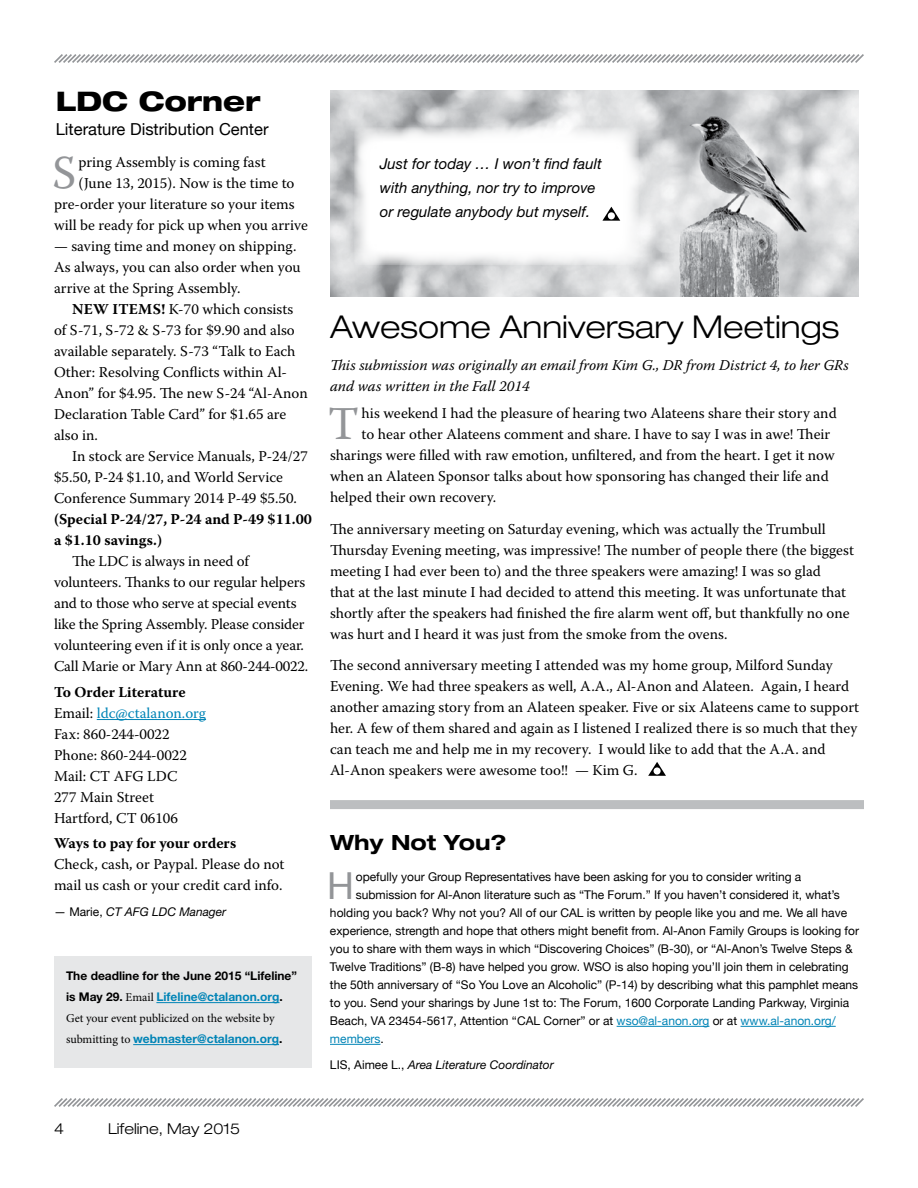
<style>
.page{position:relative;width:918px;height:1188px;background:#fff}
.page>*{position:absolute;margin:0;border:0;box-sizing:border-box;transform-origin:0 0}
.t1{font:46.8px "Warnock Pro";color:#939598}
.t2{font:37.2px "Helvetica Neue";color:#939598}
.t3{font:300 expanded 31.5px "Helvetica Neue";color:#000}
.t4{font:800 expanded 27px "Helvetica Neue";color:#000}
.t5{font:700 expanded 21px "Helvetica Neue";color:#000}
.t6{font:16.5px "Helvetica Neue";color:#000}
.t7{font:15px/21px "Warnock Pro";color:#000}
.t8{font:italic 15px/21px "Warnock Pro";color:#000}
.t9{font:italic 15px/24px "Helvetica Neue";color:#000}
.t10{font:700 15px/21px "Warnock Pro";color:#000}
.t11{font:300 expanded 15px "Helvetica Neue";color:#000}
.t12{font:12px "Helvetica Neue";color:#000}
.t13{font:700 12px/21px "Helvetica Neue";color:#000}
.t14{font:italic 12px "Helvetica Neue";color:#000}
.t15{font:12px "Minion Pro";letter-spacing:-.005em;color:#000}
.t16{font:700 12px "Helvetica Neue";color:#0084b6}
.t17{font:12px "Helvetica Neue";color:#0084b6}
.s1{font-weight:700}
.s2{color:#0084b6}
.s3{font-style:normal}
.s4{font-family:"Minion Pro";font-weight:400}
.s5{font-family:"Minion Pro";font-weight:400;color:#000}
.s6{color:#000}
</style>
<div class="page">
<svg style="left:54px;top:1098px;width:810px;height:9px"></svg>
<div style="left:54px;top:956px;width:258px;height:112px;background:#e6e7e8"></div>
<div style="left:330px;top:800px;width:534px;height:9px;background:#bcbec0"></div>
<hr style="left:97px;top:719px;width:109px;height:1px;background:#0084b6">
<svg style="left:54px;top:54px;width:810px;height:9px"></svg>
<img style="left:330px;top:91px;width:529px;height:205px">
<div style="left:354px;top:127px;width:285px;height:138px;background:#fff"></div>
<svg style="left:602px;top:207px;width:18px;height:14px"></svg>
<div style="left:608px;top:212px;width:7px;height:7px;background:#fff;border-radius:50%"></div>
<svg style="left:648px;top:762px;width:18px;height:14px"></svg>
<div style="left:654px;top:767px;width:7px;height:8px;background:#fff;border-radius:50%"></div>
<hr style="left:156px;top:1002px;width:124px;height:1px;background:#0084b6">
<hr style="left:133px;top:1044px;width:146px;height:1px;background:#0084b6">
<hr style="left:617px;top:1026px;width:92px;height:1px;background:#0084b6">
<hr style="left:741px;top:1026px;width:95px;height:1px;background:#0084b6">
<hr style="left:330px;top:1044px;width:50px;height:1px;background:#0084b6">
<h3 class="t4" style="left:56px;top:84px;width:206px">LDC Corner</h3>
<p class="t6" style="left:56px;top:120px;width:214px">Literature Distribution Center</p>
<h1 class="t1" style="left:52px;top:145px;width:25px">S</h1>
<p class="t7" style="left:78px;top:151px;width:189px">pring Assembly is coming fast</p>
<p class="t7" style="left:78px;top:172px;width:218px">(June 13, 2015). Now is the time to</p>
<p class="t7" style="left:54px;top:193px;width:242px">pre-order your literature so your items</p>
<p class="t7" style="left:54px;top:214px;width:255px">will be ready for pick up when you arrive</p>
<p class="t7" style="left:54px;top:235px;width:248px">— saving time and money on shipping.<br>As always, you can also order when you arrive at the Spring Assembly.</p>
<p class="t7" style="left:54px;top:298px;width:255px;text-indent:18px"><span class="s1">New ITEMS!</span> K-70 which consists of S-71, S-72 &amp; S-73 for $9.90 and also available separately. S-73 “Talk to Each Other: Resolving Conflicts within Al-Anon” for $4.95. The new S-24 “Al-Anon Declaration Table Card” for $1.65 are also in.</p>
<p class="t7" style="left:54px;top:445px;width:255px;text-indent:18px">In stock are Service Manuals, P-24/27 $5.50, P-24 $1.10, and World Service<br>Conference Summary 2014 P-49 $5.50.</p>
<p class="t10" style="left:54px;top:508px;width:260px">(Special P-24/27, P-24 and P-49 $11.00 a $1.10 savings.)</p>
<p class="t7" style="left:54px;top:550px;width:256px;text-indent:18px">The LDC is always in need of volunteers. Thanks to our regular helpers and to those who serve at special events like the Spring Assembly. Please consider volunteering even if it is only once a year.<br>Call Marie or Mary Ann at 860-244-0022.</p>
<p class="t7" style="left:54px;top:681px;width:154px"><span class="s1">To Order Literature<br></span>Email: <span class="s2">ldc@ctalanon.org<br></span>Fax: 860-244-0022<br>Phone: 860-244-0022<br>Mail: CT AFG LDC<br>277 Main Street<br>Hartford, CT 06106</p>
<p class="t10" style="left:54px;top:832px;width:184px">Ways to pay for your orders</p>
<p class="t7" style="left:54px;top:853px;width:232px">Check, cash, or Paypal. Please do not mail us cash or your credit card info.</p>
<p class="t14" style="left:54px;top:904px;width:174px"><span class="s3">— Marie,</span> CT AFG LDC Manager</p>
<p class="t13" style="left:66px;top:965px;width:233px">The deadline for the June 2015 “Lifeline” is May 29. <span class="s4">Email</span> <span class="s2">Lifeline@ctalanon.org</span>.</p>
<p class="t15" style="left:66px;top:1011px;width:210px">Get your event publicized on the website by</p>
<p class="t16" style="left:66px;top:1032px;width:218px"><span class="s5">submitting to</span> webmaster@ctalanon.org<span class="s6">.</span></p>
<p class="t9" style="left:380px;top:151px;width:224px">Just for today … I won’t find fault with anything, nor try to improve or regulate anybody but myself.</p>
<h3 class="t3" style="left:330px;top:308px;width:511px">Awesome Anniversary Meetings</h3>
<p class="t8" style="left:330px;top:355px;width:520px">This submission was originally an email from Kim G., DR from District 4, to her GRs and was written in the Fall 2014</p>
<h1 class="t1" style="left:328px;top:396px;width:33px">T</h1>
<p class="t7" style="left:362px;top:403px;width:477px">his weekend I had the pleasure of hearing two Alateens share their story and</p>
<p class="t7" style="left:362px;top:424px;width:470px">to hear other Alateens comment and share. I have to say I was in awe! Their</p>
<p class="t7" style="left:330px;top:445px;width:506px">sharings were filled with raw emotion, unfiltered, and from the heart. I get it now</p>
<p class="t7" style="left:330px;top:466px;width:500px">when an Alateen Sponsor talks about how sponsoring has changed their life and</p>
<p class="t7" style="left:330px;top:487px;width:168px">helped their own recovery.</p>
<p class="t7" style="left:330px;top:518px;width:526px">The anniversary meeting on Saturday evening, which was actually the Trumbull Thursday Evening meeting, was impressive! The number of people there (the biggest meeting I had ever been to) and the three speakers were amazing! I was so glad<br>that at the last minute I had decided to attend this meeting. It was unfortunate that shortly after the speakers had finished the fire alarm went off, but thankfully no one was hurt and I heard it was just from the smoke from the ovens.</p>
<p class="t7" style="left:330px;top:655px;width:531px">The second anniversary meeting I attended was my home group, Milford Sunday Evening. We had three speakers as well, A.A., Al-Anon and Alateen. Again, I heard another amazing story from an Alateen speaker. Five or six Alateens came to support her. A few of them shared and again as I listened I realized there is so much that they can teach me and help me in my recovery. I would like to add that the A.A. and Al-Anon speakers were awesome too!! — Kim G.</p>
<h3 class="t5" style="left:330px;top:829px;width:178px">Why Not You?</h3>
<h2 class="t2" style="left:327px;top:864px;width:28px">H</h2>
<p class="t12" style="left:356px;top:870px;width:447px">opefully your Group Representatives have been asking for you to consider writing a</p>
<p class="t12" style="left:356px;top:888px;width:486px">submission for Al-Anon literature such as “The Forum.” If you haven’t considered it, what’s</p>
<p class="t12" style="left:330px;top:906px;width:519px">holding you back? Why not you? All of our CAL is written by people like you and me. We all have</p>
<p class="t12" style="left:330px;top:924px;width:531px">experience, strength and hope that others might benefit from. Al-Anon Family Groups is looking for</p>
<p class="t12" style="left:330px;top:942px;width:524px">you to share with them ways in which “Discovering Choices” (B-30), or “Al-Anon’s Twelve Steps &amp;</p>
<p class="t12" style="left:330px;top:960px;width:520px">Twelve Traditions” (B-8) have helped you grow. WSO is also hoping you’ll join them in celebrating</p>
<p class="t12" style="left:330px;top:978px;width:530px">the 50th anniversary of “So You Love an Alcoholic” (P-14) by describing what this pamphlet means</p>
<p class="t12" style="left:330px;top:996px;width:521px">to you. Send your sharings by June 1st to: The Forum, 1600 Corporate Landing Parkway, Virginia</p>
<p class="t12" style="left:330px;top:1014px;width:507px">Beach, VA 23454-5617, Attention “CAL Corner” or at <span class="s2">wso@al-anon.org</span> or at <span class="s2">www.al-anon.org/</span></p>
<p class="t17" style="left:330px;top:1032px;width:55px">members<span class="s6">.</span></p>
<p class="t14" style="left:330px;top:1057px;width:225px"><span class="s3">LIS, Aimee L.,</span> Area Literature Coordinator</p>
<p class="t11" style="left:54px;top:1120px;width:12px">4</p>
<p class="t11" style="left:108px;top:1120px;width:134px">Lifeline, May 2015</p>
</div>
